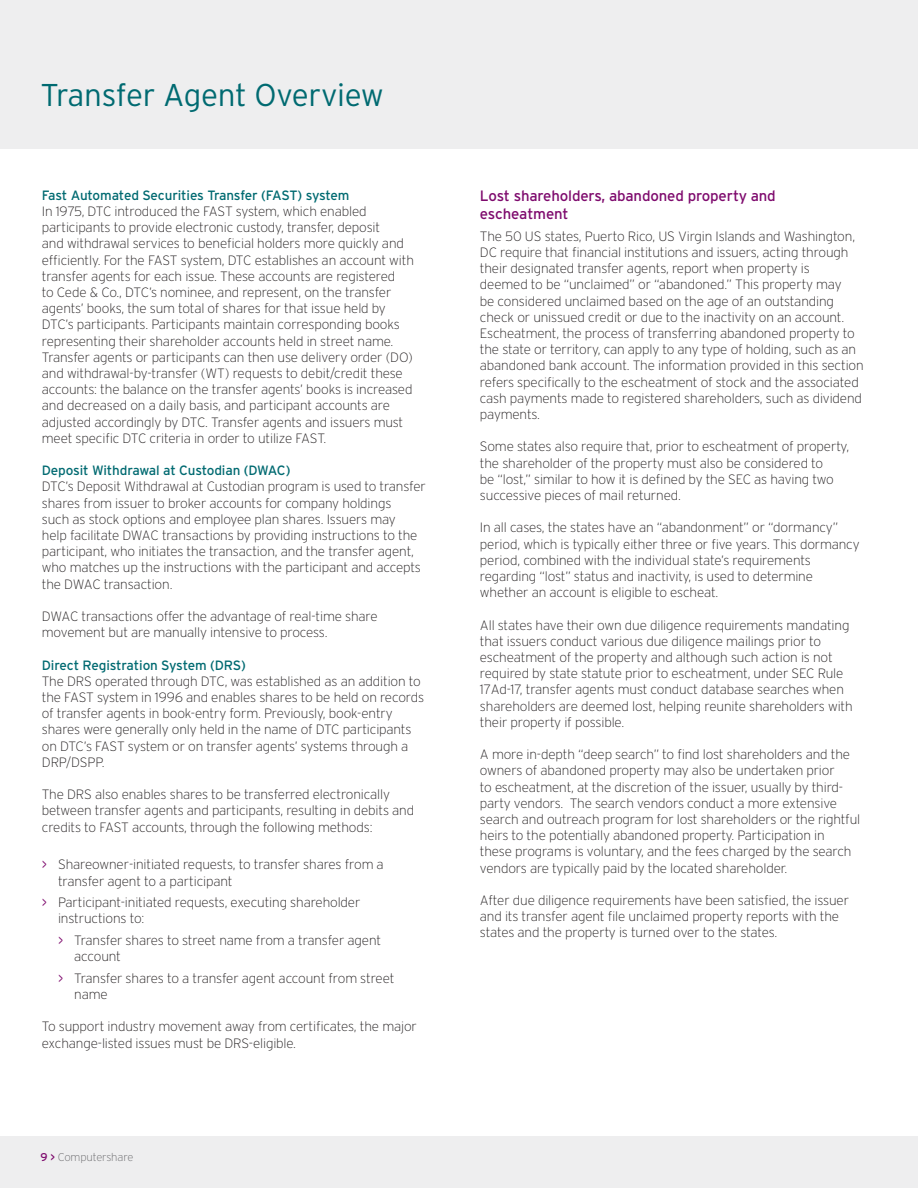
<style>
.page{position:relative;width:918px;height:1188px;background:#fff}
.page>*{position:absolute;margin:0;border:0;box-sizing:border-box;transform-origin:0 0}
.t1{font:300 31.5px "Interstate";letter-spacing:-.01em;color:#006a71}
.t2{font:15px/18px "Interstate";letter-spacing:-.01em;color:#7e0a6d}
.t3{font:200 13.5px/16.2px "Interstate";letter-spacing:-.01em;color:#231f20}
.t4{font:13.5px "Interstate";letter-spacing:-.01em;color:#006a71}
.t5{font:200 11.25px "Interstate";letter-spacing:-.01em;color:#67676a}
.s1{font-weight:300;color:#7e0a6d}
.s2{font-weight:400;color:#7e0a6d}
</style>
<div class="page">
<div style="left:0;top:1136px;width:918px;height:52px;background:#eeeeef"></div>
<div style="left:0;top:0;width:918px;height:149px;background:#eeeeef"></div>
<h1 class="t1" style="left:41px;top:78px;width:345px">Transfer Agent Overview</h1>
<p class="t4" style="left:42px;top:188px;width:309px">Fast Automated Securities Transfer (FAST) system</p>
<p class="t3" style="left:42px;top:203px;width:374px">In 1975, DTC introduced the FAST system, which enabled participants to provide electronic custody, transfer, deposit<br>and withdrawal services to beneficial holders more quickly and efficiently. For the FAST system, DTC establishes an account with transfer agents for each issue. These accounts are registered<br>to Cede &amp; Co., DTC’s nominee, and represent, on the transfer agents’ books, the sum total of shares for that issue held by DTC’s participants. Participants maintain corresponding books representing their shareholder accounts held in street name.<br>Transfer agents or participants can then use delivery order (DO) and withdrawal-by-transfer (WT) requests to debit/credit these accounts: the balance on the transfer agents’ books is increased and decreased on a daily basis, and participant accounts are adjusted accordingly by DTC. Transfer agents and issuers must meet specific DTC criteria in order to utilize FAST.</p>
<p class="t4" style="left:42px;top:463px;width:250px">Deposit Withdrawal at Custodian (DWAC)</p>
<p class="t3" style="left:42px;top:479px;width:386px">DTC’s Deposit Withdrawal at Custodian program is used to transfer shares from issuer to broker accounts for company holdings<br>such as stock options and employee plan shares. Issuers may<br>help facilitate DWAC transactions by providing instructions to the participant, who initiates the transaction, and the transfer agent, who matches up the instructions with the participant and accepts the DWAC transaction.</p>
<p class="t3" style="left:42px;top:608px;width:337px">DWAC transactions offer the advantage of real-time share movement but are manually intensive to process.</p>
<p class="t4" style="left:42px;top:657px;width:205px">Direct Registration System (DRS)</p>
<p class="t3" style="left:42px;top:673px;width:384px">The DRS operated through DTC, was established as an addition to the FAST system in 1996 and enables shares to be held on records of transfer agents in book-entry form. Previously, book-entry shares were generally only held in the name of DTC participants on DTC’s FAST system or on transfer agents’ systems through a DRP/DSPP.</p>
<p class="t3" style="left:42px;top:786px;width:374px">The DRS also enables shares to be transferred electronically between transfer agents and participants, resulting in debits and credits to FAST accounts, through the following methods:</p>
<p class="t3" style="left:58px;top:857px;width:327px;text-indent:-16px"><span class="s1">&gt;</span> Shareowner-initiated requests, to transfer shares from a transfer agent to a participant</p>
<p class="t3" style="left:58px;top:894px;width:304px;text-indent:-16px"><span class="s1">&gt;</span> Participant-initiated requests, executing shareholder instructions to:</p>
<p class="t3" style="left:74px;top:932px;width:308px;text-indent:-16px"><span class="s1">&gt;</span> Transfer shares to street name from a transfer agent account</p>
<p class="t3" style="left:74px;top:970px;width:322px;text-indent:-16px"><span class="s1">&gt;</span> Transfer shares to a transfer agent account from street name</p>
<p class="t3" style="left:42px;top:1019px;width:377px">To support industry movement away from certificates, the major exchange-listed issues must be DRS-eligible.</p>
<p class="t5" style="left:40px;top:1150px;width:95px"><span class="s2">9 &gt;</span> Computershare</p>
<p class="t2" style="left:480px;top:187px;width:297px">Lost shareholders, abandoned property and escheatment</p>
<p class="t3" style="left:480px;top:228px;width:385px">The 50 US states, Puerto Rico, US Virgin Islands and Washington, DC require that financial institutions and issuers, acting through their designated transfer agents, report when property is<br>deemed to be “unclaimed” or “abandoned.” This property may<br>be considered unclaimed based on the age of an outstanding check or unissued credit or due to the inactivity on an account.<br>Escheatment, the process of transferring abandoned property to the state or territory, can apply to any type of holding, such as an abandoned bank account. The information provided in this section refers specifically to the escheatment of stock and the associated cash payments made to registered shareholders, such as dividend payments.</p>
<p class="t3" style="left:480px;top:438px;width:371px">Some states also require that, prior to escheatment of property, the shareholder of the property must also be considered to<br>be “lost,” similar to how it is defined by the SEC as having two successive pieces of mail returned.</p>
<p class="t3" style="left:480px;top:519px;width:381px">In all cases, the states have an “abandonment” or “dormancy” period, which is typically either three or five years. This dormancy period, combined with the individual state’s requirements regarding “lost” status and inactivity, is used to determine whether an account is eligible to escheat.</p>
<p class="t3" style="left:480px;top:617px;width:374px">All states have their own due diligence requirements mandating that issuers conduct various due diligence mailings prior to escheatment of the property and although such action is not required by state statute prior to escheatment, under SEC Rule 17Ad-17, transfer agents must conduct database searches when shareholders are deemed lost, helping reunite shareholders with their property if possible.</p>
<p class="t3" style="left:480px;top:746px;width:382px">A more in-depth “deep search” to find lost shareholders and the owners of abandoned property may also be undertaken prior<br>to escheatment, at the discretion of the issuer, usually by third&shy;party vendors. The search vendors conduct a more extensive search and outreach program for lost shareholders or the rightful heirs to the potentially abandoned property. Participation in these programs is voluntary, and the fees charged by the search vendors are typically paid by the located shareholder.</p>
<p class="t3" style="left:480px;top:892px;width:371px">After due diligence requirements have been satisfied, the issuer and its transfer agent file unclaimed property reports with the states and the property is turned over to the states.</p>
</div>
